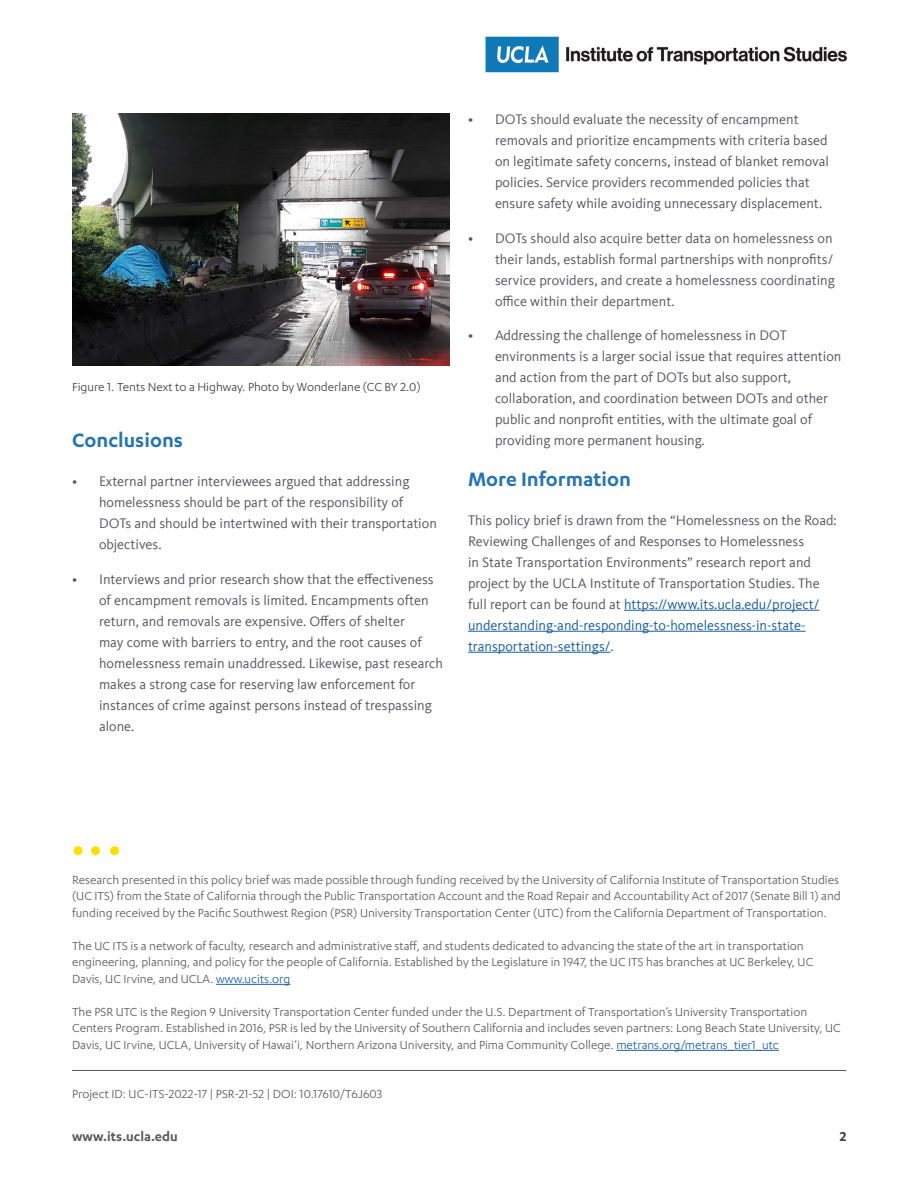
<style>
.page{position:relative;width:918px;height:1188px;background:#fff}
.page>*{position:absolute;margin:0;border:0;box-sizing:border-box;transform-origin:0 0}
.t1{font:600 22.5px "Karbon";color:#2775af}
.Website{font:600 15px "Karbon";color:#58595b}
.Page_Number{font:600 15px "Karbon";color:#414042}
.Body{font:14.25px/21px "Kievit Offc Pro";color:#54575a}
.Project_ID{font:13.5px/16.5px "Karbon";color:#58595b}
.Captions{font:13.5px "Karbon";color:#3e3e3f}
.s1{color:#175d9e}
</style>
<div class="page">
<hr style="left:216px;top:984px;width:74px;height:1px;background:#175d9e">
<hr style="left:616px;top:1050px;width:163px;height:1px;background:#175d9e">
<hr style="left:624px;top:610px;width:195px;height:1px;background:#175d9e">
<hr style="left:468px;top:631px;width:337px;height:1px;background:#175d9e">
<hr style="left:468px;top:652px;width:143px;height:1px;background:#175d9e">
<img style="left:485px;top:36px;width:362px;height:37px">
<svg style="left:91px;top:846px;width:9px;height:9px"></svg>
<svg style="left:110px;top:846px;width:9px;height:9px"></svg>
<svg style="left:73px;top:846px;width:10px;height:9px"></svg>
<hr style="left:72px;top:1070px;width:774px;height:1px;background:#58595b">
<img style="left:72px;top:113px;width:378px;height:252px">
<p class="Captions" style="left:72px;top:379px;width:350px">Figure 1. Tents Next to a Highway. Photo by Wonderlane (CC BY 2.0)</p>
<p class="t1" style="left:72px;top:428px;width:112px">Conclusions</p>
<p class="Body" style="left:99px;top:471px;width:339px;text-indent:-27px">• External partner interviewees argued that addressing homelessness should be part of the responsibility of DOTs and should be intertwined with their transportation objectives.</p>
<p class="Body" style="left:99px;top:568px;width:346px;text-indent:-27px">• Interviews and prior research show that the effectiveness of encampment removals is limited. Encampments often return, and removals are expensive. Offers of shelter<br>may come with barriers to entry, and the root causes of homelessness remain unaddressed. Likewise, past research makes a strong case for reserving law enforcement for instances of crime against persons instead of trespassing alone.</p>
<p class="Body" style="left:495px;top:109px;width:336px;text-indent:-27px">• DOTs should evaluate the necessity of encampment removals and prioritize encampments with criteria based on legitimate safety concerns, instead of blanket removal policies. Service providers recommended policies that ensure safety while avoiding unnecessary displacement.</p>
<p class="Body" style="left:495px;top:227px;width:341px;text-indent:-27px">• DOTs should also acquire better data on homelessness on their lands, establish formal partnerships with nonprofits/ service providers, and create a homelessness coordinating office within their department.</p>
<p class="Body" style="left:495px;top:325px;width:348px;text-indent:-27px">• Addressing the challenge of homelessness in DOT environments is a larger social issue that requires attention and action from the part of DOTs but also support, collaboration, and coordination between DOTs and other public and nonprofit entities, with the ultimate goal of providing more permanent housing.</p>
<p class="t1" style="left:468px;top:466px;width:165px">More Information</p>
<p class="Body" style="left:468px;top:509px;width:370px">This policy brief is drawn from the “Homelessness on the Road:<br>Reviewing Challenges of and Responses to Homelessness<br>in State Transportation Environments” research report and project by the UCLA Institute of Transportation Studies. The full report can be found at <span class="s1">https://www.its.ucla.edu/project/ understanding-and-responding-to-homelessness-in-state&shy;transportation-settings/</span>.</p>
<p class="Project_ID" style="left:72px;top:871px;width:770px;text-align:justify">Research presented in this policy brief was made possible through funding received by the University of California Institute of Transportation Studies (UC ITS) from the State of California through the Public Transportation Account and the Road Repair and Accountability Act of 2017 (Senate Bill 1) and funding received by the Pacific Southwest Region (PSR) University Transportation Center (UTC) from the California Department of Transportation.</p>
<p class="Project_ID" style="left:72px;top:937px;width:743px">The UC ITS is a network of faculty, research and administrative staff, and students dedicated to advancing the state of the art in transportation engineering, planning, and policy for the people of California. Established by the Legislature in 1947, the UC ITS has branches at UC Berkeley, UC<br>Davis, UC Irvine, and UCLA. <span class="s1">www.ucits.org</span></p>
<p class="Project_ID" style="left:72px;top:1003px;width:770px">The PSR UTC is the Region 9 University Transportation Center funded under the U.S. Department of Transportation’s University Transportation<br>Centers Program. Established in 2016, PSR is led by the University of Southern California and includes seven partners: Long Beach State University, UC<br>Davis, UC Irvine, UCLA, University of Hawai’i, Northern Arizona University, and Pima Community College. <span class="s1">metrans.org/metrans_tier1_utc</span></p>
<p class="Project_ID" style="left:72px;top:1085px;width:312px">Project ID: UC-ITS-2022-17 | PSR-21-52 | DOI: 10.17610/T6J603</p>
<p class="Website" style="left:72px;top:1128px;width:107px">www.its.ucla.edu</p>
<p class="Page_Number" style="left:840px;top:1128px;width:8px">2</p>
</div>
